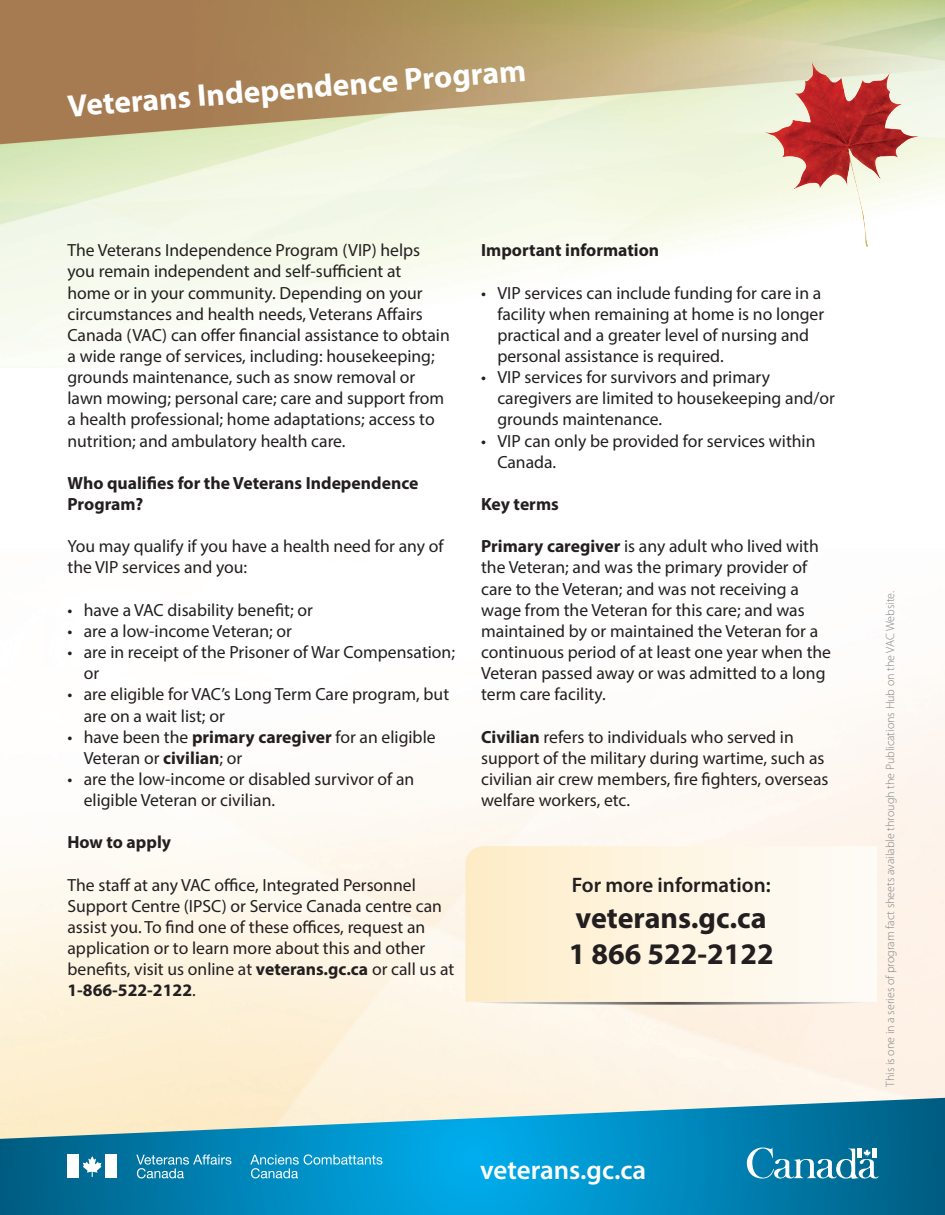
<style>
.page{position:relative;width:945px;height:1215px;background:#fff}
.page>*{position:absolute;margin:0;border:0;box-sizing:border-box;transform-origin:0 0}
.t1{font:700 31.5px "Myriad Pro";color:#fff}
.t2{font:700 30px "Myriad Pro";color:#231f20}
.t3{font:600 27px "Myriad Pro";color:#fff}
.t4{font:600 21px "Myriad Pro";color:#231f20}
.t5{font:17.7px/21.1px "Myriad Pro";color:#231f20}
.t6{font:700 17.7px/21.1px "Myriad Pro";color:#231f20}
.t7{font:300 12px "Myriad Pro";color:#808285}
.s1{font-weight:700}
</style>
<div class="page">
<img style="left:0;top:0;width:945px;height:1098px">
<svg style="left:0;top:1098px;width:945px;height:117px;background:#3099bc"></svg>
<svg style="left:747px;top:1148px;width:131px;height:31px"></svg>
<svg style="left:136px;top:1155px;width:95px;height:23px;background:#3295bb"></svg>
<svg style="left:250px;top:1154px;width:132px;height:24px;background:#2aa5d3"></svg>
<div style="left:68px;top:1154px;width:11px;height:24px;background:#fff"></div>
<div style="left:105px;top:1154px;width:12px;height:24px;background:#fff"></div>
<svg style="left:83px;top:1156px;width:19px;height:21px"></svg>
<img style="left:765px;top:62px;width:89px;height:128px">
<svg style="left:467px;top:1002px;width:407px;height:3px"></svg>
<svg style="left:465px;top:845px;width:412px;height:157px"></svg>
<p class="t1" style="left:66px;top:84px;width:461px;rotate:-4deg">Veterans Independence Program</p>
<p class="t5" style="left:68px;top:239px;width:384px">The Veterans Independence Program (VIP) helps you remain independent and self-sufficient at<br>home or in your community. Depending on your circumstances and health needs, Veterans Affairs Canada (VAC) can offer financial assistance to obtain a wide range of services, including: housekeeping; grounds maintenance, such as snow removal or lawn mowing; personal care; care and support from a health professional; home adaptations; access to nutrition; and ambulatory health care.</p>
<p class="t6" style="left:68px;top:472px;width:352px">Who qualifies for the Veterans Independence<br>Program?</p>
<p class="t5" style="left:68px;top:536px;width:378px">You may qualify if you have a health need for any of the VIP services and you:</p>
<p class="t5" style="left:68px;top:599px;width:247px">• have a VAC disability benefit; or</p>
<p class="t5" style="left:68px;top:620px;width:226px">• are a low-income Veteran; or</p>
<p class="t5" style="left:84px;top:641px;width:373px;text-indent:-16px">• are in receipt of the Prisoner of War Compensation; or</p>
<p class="t5" style="left:84px;top:684px;width:367px;text-indent:-16px">• are eligible for VAC’s Long Term Care program, but are on a wait list; or</p>
<p class="t5" style="left:84px;top:726px;width:353px;text-indent:-16px">• have been the <span class="s1">primary caregiver</span> for an eligible<br>Veteran or <span class="s1">civilian</span>; or</p>
<p class="t5" style="left:84px;top:768px;width:332px;text-indent:-16px">• are the low-income or disabled survivor of an eligible Veteran or civilian.</p>
<p class="t6" style="left:68px;top:831px;width:105px">How to apply</p>
<p class="t5" style="left:68px;top:874px;width:388px">The staff at any VAC office, Integrated Personnel Support Centre (IPSC) or Service Canada centre can assist you. To find one of these offices, request an application or to learn more about this and other benefits, visit us online at <span class="s1">veterans.gc.ca</span> or call us at <span class="s1">1-866-522-2122</span>.</p>
<p class="t6" style="left:481px;top:239px;width:180px">Important information</p>
<p class="t5" style="left:497px;top:282px;width:328px;text-indent:-16px">• VIP services can include funding for care in a facility when remaining at home is no longer practical and a greater level of nursing and personal assistance is required.</p>
<p class="t5" style="left:497px;top:366px;width:339px;text-indent:-16px">• VIP services for survivors and primary caregivers are limited to housekeeping and/or grounds maintenance.</p>
<p class="t5" style="left:497px;top:430px;width:320px;text-indent:-16px">• VIP can only be provided for services within<br>Canada.</p>
<p class="t6" style="left:481px;top:493px;width:79px">Key terms</p>
<p class="t5" style="left:481px;top:536px;width:352px"><span class="s1">Primary caregiver</span> is any adult who lived with the Veteran; and was the primary provider of care to the Veteran; and was not receiving a wage from the Veteran for this care; and was maintained by or maintained the Veteran for a continuous period of at least one year when the Veteran passed away or was admitted to a long term care facility.</p>
<p class="t5" style="left:481px;top:726px;width:349px"><span class="s1">Civilian</span> refers to individuals who served in support of the military during wartime, such as civilian air crew members, fire fighters, overseas welfare workers, etc.</p>
<p class="t4" style="left:572px;top:871px;width:200px">For more information:</p>
<p class="t2" style="left:576px;top:898px;width:193px">veterans.gc.ca</p>
<p class="t2" style="left:569px;top:934px;width:206px">1 866 522-2122</p>
<p class="t3" style="left:480px;top:1153px;width:167px">veterans.gc.ca</p>
<p class="t7" style="left:883px;top:1087px;width:497px;rotate:-90deg">This is one in a series of program fact sheets available through the Publications Hub on the VAC Website.</p>
</div>
